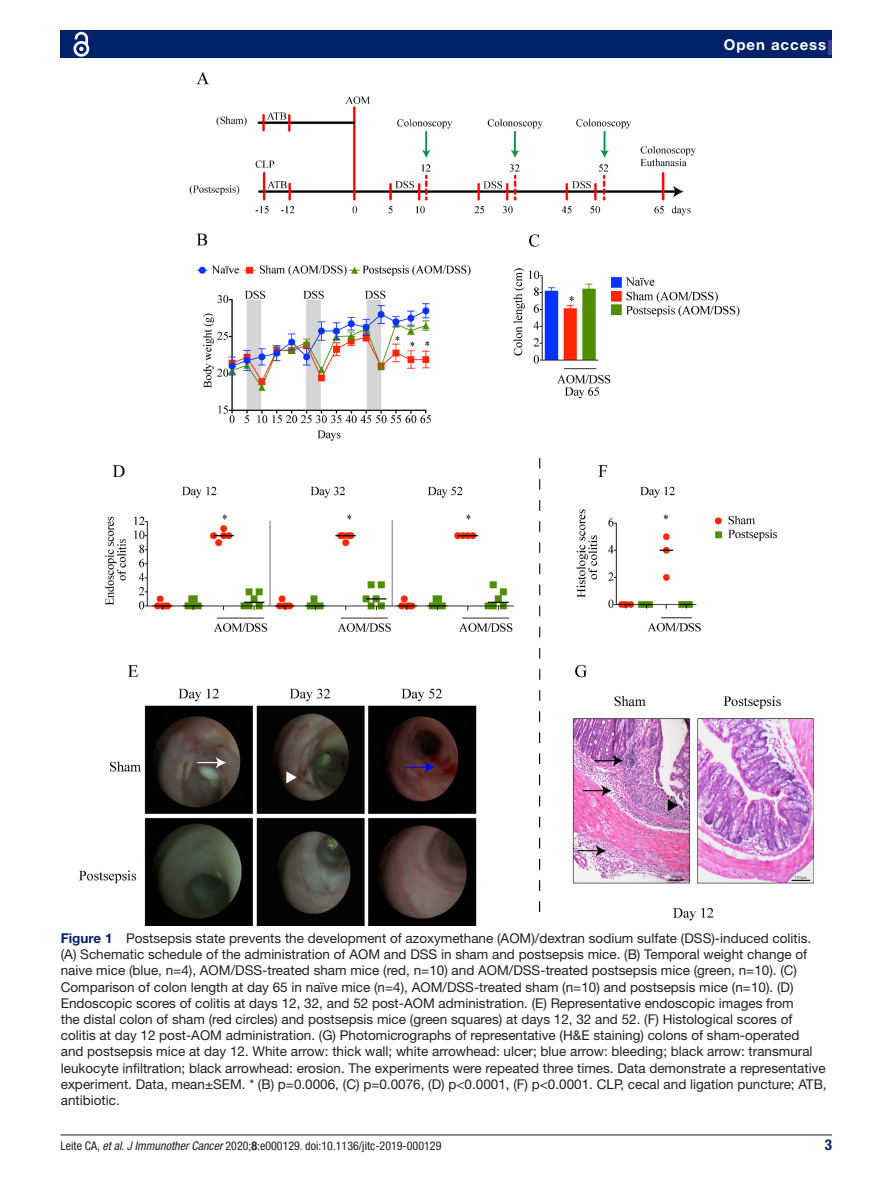
<style>
.page{position:relative;width:893px;height:1191px;background:#fff}
.page>*{position:absolute;margin:0;border:0;box-sizing:border-box;transform-origin:0 0}
.t1{font:700 15px "Helvetica Neue LT Std";letter-spacing:.065em;color:#fff}
.t2{font:700 condensed 15px "Helvetica Neue LT Std";color:#00226b}
.t3{font:13.5px/16.2px "Helvetica Neue LT Std";color:#231f20}
.t4{font:condensed 12px "Helvetica Neue LT Std";color:#231f20}
.s1{font-weight:700;color:#00226b}
.s2{font-style:italic}
.s3{font-weight:700}
</style>
<div class="page">
<hr style="left:61px;top:1134px;width:771px;height:1px;background:#231f20">
<div style="left:61px;top:31px;width:771px;height:27px;background:#00226b"></div>
<hr style="left:828px;top:40px;width:4px;height:15px;background:#414099">
<svg style="left:73px;top:31px;width:17px;height:26px"></svg>
<img style="left:79px;top:73px;width:735px;height:852px">
<p class="t1" style="left:724px;top:35px;width:104px">Open access</p>
<p class="t3" style="left:61px;top:930px;width:767px"><span class="s1">Figure 1</span> Postsepsis state prevents the development of azoxymethane (AOM)/dextran sodium sulfate (DSS)-induced colitis. (A) Schematic schedule of the administration of AOM and DSS in sham and postsepsis mice. (B) Temporal weight change of naive mice (blue, n=4), AOM/DSS-treated sham mice (red, n=10) and AOM/DSS-treated postsepsis mice (green, n=10). (C)<br>Comparison of colon length at day 65 in naïve mice (n=4), AOM/DSS-treated sham (n=10) and postsepsis mice (n=10). (D)<br>Endoscopic scores of colitis at days 12, 32, and 52 post-AOM administration. (E) Representative endoscopic images from<br>the distal colon of sham (red circles) and postsepsis mice (green squares) at days 12, 32 and 52. (F) Histological scores of colitis at day 12 post-AOM administration. (G) Photomicrographs of representative (H&amp;E staining) colons of sham-operated<br>and postsepsis mice at day 12. White arrow: thick wall; white arrowhead: ulcer; blue arrow: bleeding; black arrow: transmural leukocyte infiltration; black arrowhead: erosion. The experiments were repeated three times. Data demonstrate a representative experiment. Data, mean±SEM. * (B) p=0.0006, (C) p=0.0076, (D) p&lt;0.0001, (F) p&lt;0.0001. CLP, cecal and ligation puncture; ATB, antibiotic.</p>
<p class="t4" style="left:61px;top:1138px;width:382px">Leite CA, <span class="s2">et al</span>. <span class="s2">J Immunother Cancer</span> 2020;<span class="s3">8</span>:e000129. doi:10.1136/jitc-2019-000129</p>
<p class="t2" style="left:825px;top:1135px;width:9px">3</p>
</div>
